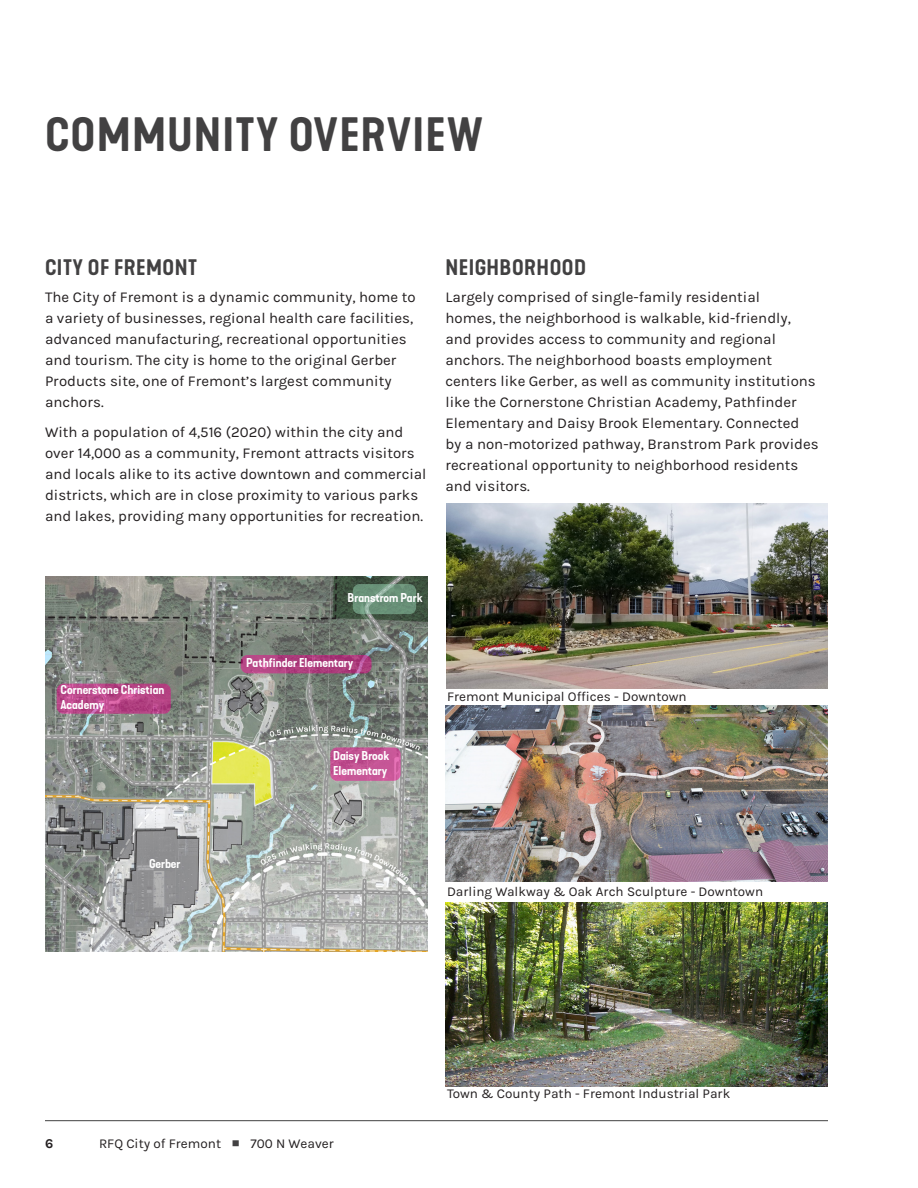
<style>
.page{position:relative;width:918px;height:1188px;background:#fff}
.page>*{position:absolute;margin:0;border:0;box-sizing:border-box;transform-origin:0 0}
.Heading_1{font:600 expanded 45px "Kapra Neue";letter-spacing:.025em;color:#424142}
.t1{font:600 expanded 21px "Kapra Neue";letter-spacing:.025em;color:#424142}
.Body_Text{font:15px/21px "Karla";color:#231f20}
.Body_Text_-_Small{font:13.5px "Karla";color:#231f20}
.t2{font:700 13.5px "Karla";color:#231f20}
.Body_Text-2{font:600 expanded 12px/15px "Kapra Neue";color:#fff}
.s1{color:#424142}
</style>
<div class="page">
<hr style="left:45px;top:1120px;width:783px;height:1px;background:#424142">
<img style="left:45px;top:577px;width:383px;height:375px">
<svg style="left:353px;top:584px;width:63px;height:30px;background:#6d947c"></svg>
<svg style="left:241px;top:655px;width:131px;height:18px;background:#af4080"></svg>
<svg style="left:57px;top:684px;width:114px;height:30px;background:#b84889"></svg>
<svg style="left:330px;top:747px;width:71px;height:34px;background:#c45695"></svg>
<img style="left:446px;top:706px;width:382px;height:175px">
<img style="left:447px;top:504px;width:381px;height:184px">
<img style="left:446px;top:902px;width:382px;height:185px">
<p class="Heading_1" style="left:45px;top:106px;width:439px">COMMUNITY OVERVIEW</p>
<p class="t1" style="left:45px;top:254px;width:154px">CITY OF FREMONT</p>
<p class="Body_Text" style="left:45px;top:287px;width:372px">The City of Fremont is a dynamic community, home to a variety of businesses, regional health care facilities, advanced manufacturing, recreational opportunities and tourism. The city is home to the original Gerber Products site, one of Fremont’s largest community anchors.</p>
<p class="Body_Text" style="left:45px;top:422px;width:383px">With a population of 4,516 (2020) within the city and over 14,000 as a community, Fremont attracts visitors and locals alike to its active downtown and commercial districts, which are in close proximity to various parks and lakes, providing many opportunities for recreation.</p>
<p class="t1" style="left:446px;top:254px;width:142px">NEIGHBORHOOD</p>
<p class="Body_Text" style="left:446px;top:287px;width:375px">Largely comprised of single-family residential<br>homes, the neighborhood is walkable, kid-friendly, and provides access to community and regional anchors. The neighborhood boasts employment centers like Gerber, as well as community institutions like the Cornerstone Christian Academy, Pathfinder Elementary and Daisy Brook Elementary. Connected by a non-motorized pathway, Branstrom Park provides recreational opportunity to neighborhood residents and visitors.</p>
<p class="Body_Text-2" style="left:61px;top:683px;width:105px">Cornerstone Christian<br>Academy</p>
<p class="Body_Text-2" style="left:348px;top:590px;width:76px">Branstrom Park</p>
<p class="Body_Text-2" style="left:246px;top:655px;width:109px">Pathfinder Elementary</p>
<p class="Body_Text-2" style="left:333px;top:748px;width:58px">Daisy Brook<br>Elementary</p>
<p class="Body_Text_-_Small" style="left:447px;top:689px;width:241px">Fremont Municipal Offices - Downtown</p>
<p class="Body_Text-2" style="left:149px;top:856px;width:33px">Gerber</p>
<p class="Body_Text_-_Small" style="left:447px;top:885px;width:318px">Darling Walkway &amp; Oak Arch Sculpture - Downtown</p>
<p class="t2" style="left:45px;top:1136px;width:10px">6</p>
<p class="Body_Text_-_Small" style="left:99px;top:1136px;width:237px">RFQ City of Fremont <span class="s1">■</span> 700 N Weaver</p>
<p class="Body_Text_-_Small" style="left:447px;top:1087px;width:285px">Town &amp; County Path - Fremont Industrial Park</p>
</div>
